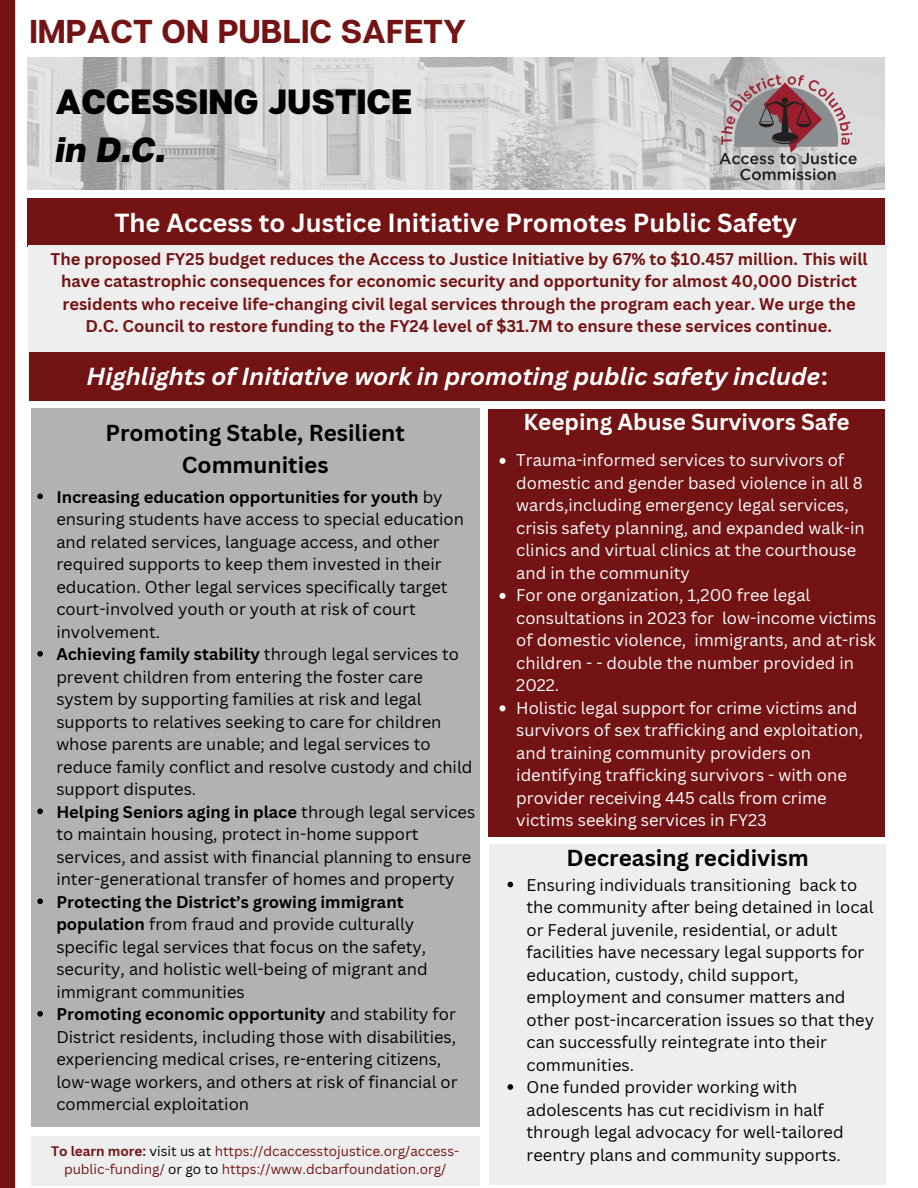
<style>
.page{position:relative;width:918px;height:1188px;background:#fff}
.page>*{position:absolute;margin:0;border:0;box-sizing:border-box;transform-origin:0 0}
.t1{font:800 34.95px/48.3px "Articulat CF";color:#000}
.t2{font:700 33px "Articulat CF";color:#741313}
.t3{font:700 25.5px "Canva Sans";color:#fff}
.t4{font:italic 700 24px "Canva Sans";color:#fff}
.t5{font:700 22.5px/31.5px "Canva Sans";color:#000;text-align:center}
.t6{font:700 22.5px "Canva Sans";color:#fff}
.t7{font:16.5px/22.5px "Canva Sans";color:#000}
.t8{font:16.5px/22.5px "Canva Sans";color:#fff}
.t9{font:700 16.5px/22.5px "Canva Sans";color:#741313;text-align:center}
.t10{font:13.5px/18px "Canva Sans";color:#741313;text-align:center}
.s1{font-style:italic}
.s2{font-style:normal}
.s3{font-weight:700}
.s4{color:#000}
</style>
<div class="page">
<div style="left:0;top:0;width:15px;height:1188px;background:#741313"></div>
<div style="left:31px;top:409px;width:449px;height:718px;background:#b2b2b2"></div>
<img style="left:27px;top:58px;width:858px;height:131px">
<img style="left:716px;top:69px;width:145px;height:116px">
<div style="left:27px;top:199px;width:858px;height:48px;background:#741313"></div>
<div style="left:28px;top:245px;width:858px;height:156px;background:#eee"></div>
<div style="left:31px;top:1136px;width:449px;height:49px;background:#eee"></div>
<div style="left:489px;top:845px;width:397px;height:340px;background:#eee"></div>
<div style="left:488px;top:409px;width:397px;height:427px;background:#741313"></div>
<div style="left:29px;top:352px;width:856px;height:49px;background:#741313"></div>
<svg style="left:500px;top:458px;width:6px;height:6px"></svg>
<svg style="left:500px;top:593px;width:6px;height:6px"></svg>
<svg style="left:500px;top:705px;width:6px;height:6px"></svg>
<svg style="left:508px;top:882px;width:5px;height:5px"></svg>
<svg style="left:508px;top:1084px;width:5px;height:6px"></svg>
<svg style="left:37px;top:494px;width:6px;height:5px"></svg>
<svg style="left:37px;top:651px;width:6px;height:6px"></svg>
<svg style="left:37px;top:809px;width:6px;height:5px"></svg>
<svg style="left:37px;top:899px;width:6px;height:5px"></svg>
<svg style="left:37px;top:1011px;width:6px;height:6px"></svg>
<h2 class="t2" style="left:29px;top:10px;width:438px">IMPACT ON PUBLIC SAFETY</h2>
<h3 class="t1" style="left:56px;top:76px;width:358px">ACCESSING JUSTICE <span class="s1">in D.C.</span></h3>
<h1 class="t3" style="left:114px;top:205px;width:684px">The Access to Justice Initiative Promotes Public Safety</h1>
<p class="t9" style="left:51px;top:247px;width:818px">The proposed FY25 budget reduces the Access to Justice Initiative by 67% to $10.457 million. This will have catastrophic consequences for economic security and opportunity for almost 40,000 District residents who receive life-changing civil legal services through the program each year. We urge the D.C. Council to restore funding to the FY24 level of $31.7M to ensure these services continue.</p>
<h5 class="t4" style="left:87px;top:359px;width:743px">Highlights of Initiative work in promoting public safety include<span class="s2">:</span></h5>
<h3 class="t6" style="left:523px;top:406px;width:328px">Keeping Abuse Survivors Safe</h3>
<h4 class="t8" style="left:516px;top:448px;width:350px">Trauma-informed services to survivors of domestic and gender based violence in all 8 wards,including emergency legal services, crisis safety planning, and expanded walk-in clinics and virtual clinics at the courthouse and in the community</h4>
<p class="t8" style="left:516px;top:583px;width:362px">For one organization, 1,200 free legal consultations in 2023 for low-income victims of domestic violence, immigrants, and at-risk children - - double the number provided in 2022.</p>
<p class="t8" style="left:516px;top:696px;width:348px">Holistic legal support for crime victims and survivors of sex trafficking and exploitation, and training community providers on identifying trafficking survivors - with one provider receiving 445 calls from crime victims seeking services in FY23</p>
<p class="t5" style="left:567px;top:841px;width:244px">Decreasing recidivism</p>
<h4 class="t7" style="left:527px;top:873px;width:349px">Ensuring individuals transitioning back to the community after being detained in local or Federal juvenile, residential, or adult facilities have necessary legal supports for education, custody, child support, employment and consumer matters and other post-incarceration issues so that they can successfully reintegrate into their communities.</h4>
<p class="t7" style="left:527px;top:1076px;width:319px">One funded provider working with adolescents has cut recidivism in half through legal advocacy for well-tailored reentry plans and community supports.</p>
<p class="t5" style="left:105px;top:417px;width:301px">Promoting Stable, Resilient<br>Communities</p>
<p class="t7" style="left:56px;top:485px;width:409px"><span class="s3">Increasing education opportunities for youth</span> by ensuring students have access to special education and related services, language access, and other required supports to keep them invested in their education. Other legal services specifically target court-involved youth or youth at risk of court involvement.</p>
<p class="t7" style="left:56px;top:642px;width:418px"><span class="s3">Achieving family stability</span> through legal services to prevent children from entering the foster care system by supporting families at risk and legal supports to relatives seeking to care for children whose parents are unable; and legal services to reduce family conflict and resolve custody and child support disputes.</p>
<p class="t7" style="left:56px;top:800px;width:420px"><span class="s3">Helping Seniors aging in place</span> through legal services to maintain housing, protect in-home support services, and assist with financial planning to ensure inter-generational transfer of homes and property</p>
<h4 class="t7" style="left:56px;top:890px;width:373px"><span class="s3">Protecting the District’s growing immigrant population</span> from fraud and provide culturally specific legal services that focus on the safety, security, and holistic well-being of migrant and immigrant communities</h4>
<p class="t7" style="left:56px;top:1002px;width:403px"><span class="s3">Promoting economic opportunity</span> and stability for District residents, including those with disabilities, experiencing medical crises, re-entering citizens, low-wage workers, and others at risk of financial or commercial exploitation</p>
<p class="t10" style="left:51px;top:1142px;width:409px"><span class="s3">To learn more:</span> <span class="s4">visit us at</span> https://dcaccesstojustice.org/access&shy;public-funding/ <span class="s4">or go to</span> https://www.dcbarfoundation.org/</p>
</div>
